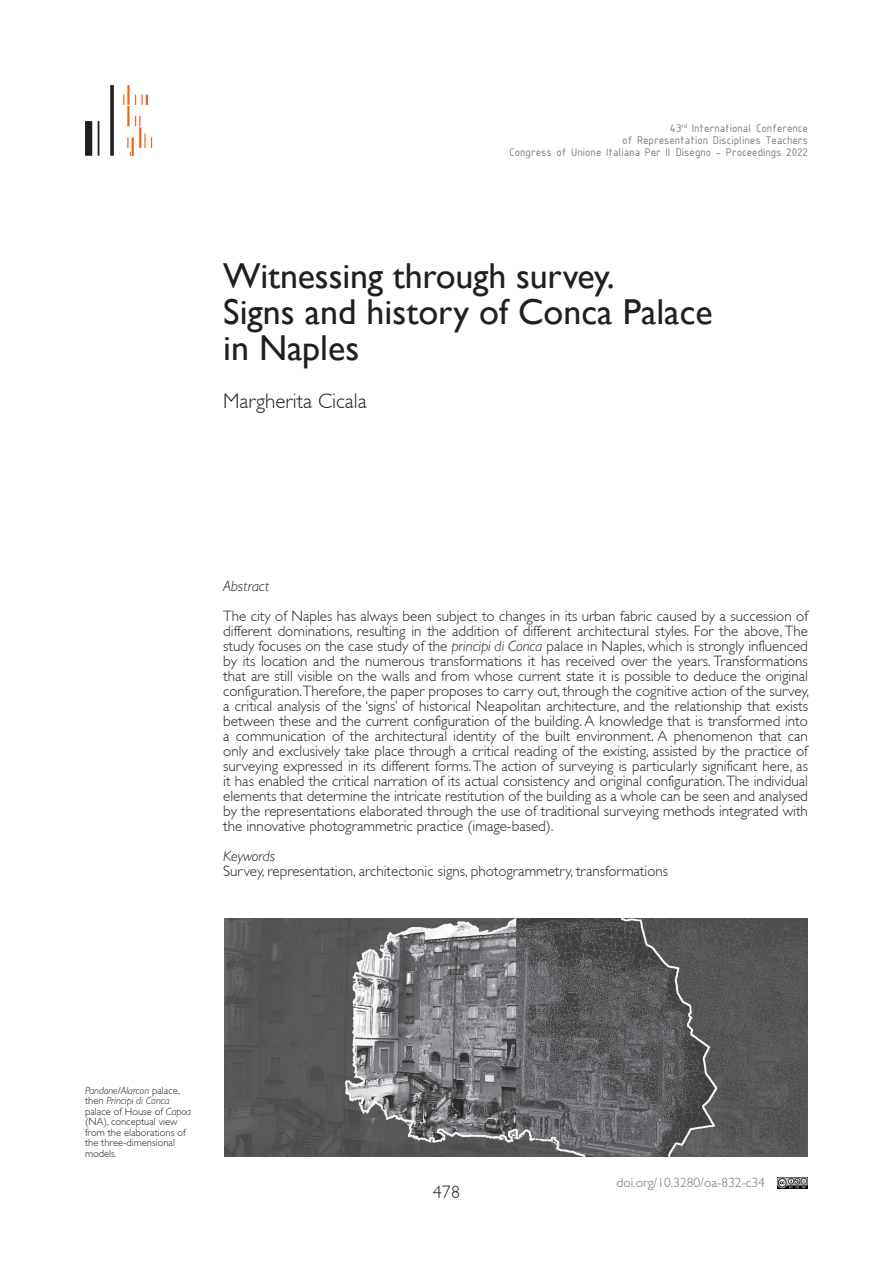
<style>
.page{position:relative;width:893px;height:1263px;background:#fff}
.page>*{position:absolute;margin:0;border:0;box-sizing:border-box;transform-origin:0 0}
.t1{font:36px "Gill Sans";color:#231f20}
.t2{font:300 21px "Gill Sans";color:#231f20}
.t3{font:300 18px "Gill Sans";color:#231f20}
.t4{font:300 15px/15px "Gill Sans";color:#231f20;text-align:justify}
.t5{font:italic 300 15px "Gill Sans";color:#231f20}
.t6{font:300 13.5px "Gill Sans";color:#717275}
.t7{font:12px/12px "ISOCPEUR";color:#7a7c7f;text-align:right}
.t8{font:300 10.5px/10.5px "Gill Sans";color:#231f20}
.s1{font-style:italic}
</style>
<div class="page">
<img style="left:778px;top:1178px;width:30px;height:10px">
<svg style="left:110px;top:85px;width:4px;height:71px"></svg>
<svg style="left:98px;top:121px;width:1px;height:35px"></svg>
<svg style="left:85px;top:121px;width:7px;height:35px"></svg>
<img style="left:123px;top:85px;width:30px;height:71px">
<img style="left:224px;top:918px;width:583px;height:239px">
<p class="t7" style="left:509px;top:121px;width:300px">43<sup>rd</sup> International Conference<br>of Representation Disciplines Teachers<br>Congress of Unione Italiana Per Il Disegno - Proceedings 2022</p>
<p class="t1" style="left:223px;top:255px;width:393px">Witnessing through survey.</p>
<p class="t1" style="left:223px;top:291px;width:491px">Signs and history of Conca Palace</p>
<p class="t1" style="left:223px;top:327px;width:138px">in Naples</p>
<p class="t2" style="left:223px;top:389px;width:145px">Margherita Cicala</p>
<p class="t5" style="left:223px;top:577px;width:48px">Abstract</p>
<p class="t4" style="left:223px;top:609px;width:587px">The city of Naples has always been subject to changes in its urban fabric caused by a succession of different dominations, resulting in the addition of different architectural styles. For the above, The study focuses on the case study of the <span class="s1">principi di Conca</span> palace in Naples, which is strongly influenced by its location and the numerous transformations it has received over the years. Transformations that are still visible on the walls and from whose current state it is possible to deduce the original configuration.Therefore, the paper proposes to carry out, through the cognitive action of the survey, a critical analysis of the ‘signs’ of historical Neapolitan architecture, and the relationship that exists between these and the current configuration of the building. A knowledge that is transformed into a communication of the architectural identity of the built environment. A phenomenon that can only and exclusively take place through a critical reading of the existing, assisted by the practice of surveying expressed in its different forms. The action of surveying is particularly significant here, as it has enabled the critical narration of its actual consistency and original configuration. The individual elements that determine the intricate restitution of the building as a whole can be seen and analysed by the representations elaborated through the use of traditional surveying methods integrated with the innovative photogrammetric practice (image-based).</p>
<p class="t5" style="left:223px;top:847px;width:53px">Keywords</p>
<p class="t4" style="left:223px;top:864px;width:446px">Survey, representation, architectonic signs, photogrammetry, transformations</p>
<p class="t8" style="left:85px;top:1085px;width:108px"><span class="s1">Pandone/Alarcon</span> palace, then <span class="s1">Principi di Conca </span>palace of House of <span class="s1">Capoa </span>(NA), conceptual view from the elaborations of the three-dimensional models.</p>
<p class="t3" style="left:433px;top:1182px;width:28px">478</p>
<p class="t6" style="left:617px;top:1175px;width:150px">doi.org/10.3280/oa-832-c34</p>
</div>
